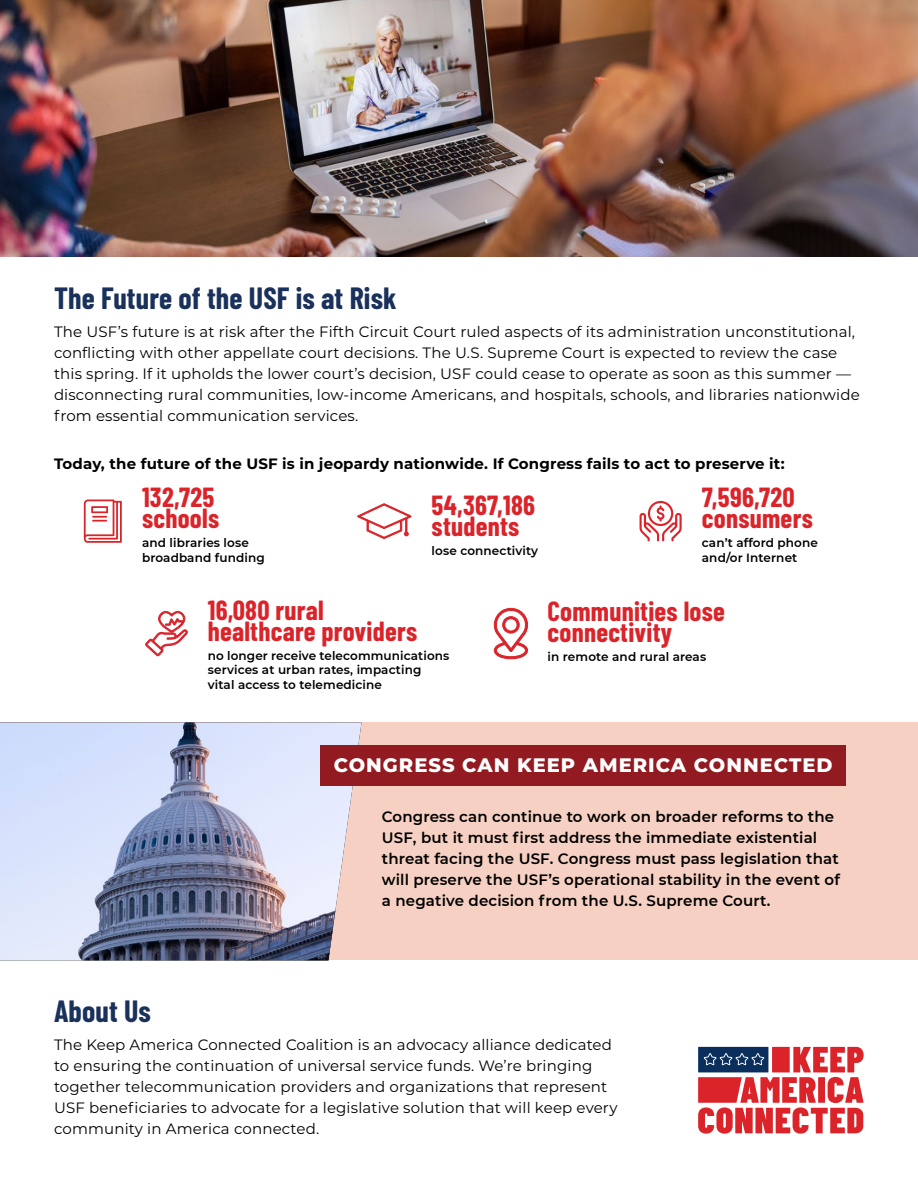
<style>
.page{position:relative;width:918px;height:1188px;background:#fff}
.page>*{position:absolute;margin:0;border:0;box-sizing:border-box;transform-origin:0 0}
.t1{font:700 30px "Barlow Condensed";letter-spacing:.005em;color:#19315b}
.t2{font:700 27px/21px "Barlow Condensed";letter-spacing:.01em;color:#db232a}
.t3{font:800 19.5px "Montserrat";letter-spacing:.05em;color:#fff}
.t4{font:15px/21px "Montserrat";letter-spacing:.01em;color:#000}
.t5{font:600 15px/21px "Montserrat";letter-spacing:.01em;color:#000}
.t6{font:700 15px "Montserrat";letter-spacing:.01em;color:#000}
.t7{font:600 12px/14.4px "Montserrat";letter-spacing:.01em;color:#000}
</style>
<div class="page">
<div style="left:0;top:723px;width:918px;height:237px;background:#f6d0c2"></div>
<svg style="left:698px;top:1047px;width:166px;height:87px"></svg>
<img style="left:0;top:0;width:918px;height:256px">
<img style="left:0;top:723px;width:362px;height:237px">
<div style="left:320px;top:745px;width:526px;height:41px;background:#921a21"></div>
<svg style="left:494px;top:607px;width:34px;height:53px"></svg>
<svg style="left:84px;top:500px;width:38px;height:43px"></svg>
<svg style="left:357px;top:503px;width:55px;height:36px"></svg>
<svg style="left:640px;top:501px;width:42px;height:40px"></svg>
<svg style="left:145px;top:611px;width:43px;height:45px"></svg>
<h1 class="t1" style="left:54px;top:277px;width:344px">The Future of the USF is at Risk</h1>
<p class="t4" style="left:54px;top:321px;width:807px">The USF’s future is at risk after the Fifth Circuit Court ruled aspects of its administration unconstitutional, conflicting with other appellate court decisions. The U.S. Supreme Court is expected to review the case this spring. If it upholds the lower court’s decision, USF could cease to operate as soon as this summer — disconnecting rural communities, low-income Americans, and hospitals, schools, and libraries nationwide from essential communication services.</p>
<p class="t6" style="left:54px;top:453px;width:732px">Today, the future of the USF is in jeopardy nationwide. If Congress fails to act to preserve it:</p>
<h2 class="t2" style="left:142px;top:486px;width:79px">132,725 schools</h2>
<p class="t7" style="left:142px;top:535px;width:124px">and libraries lose broadband funding</p>
<h2 class="t2" style="left:432px;top:493px;width:105px">54,367,186 students</h2>
<p class="t7" style="left:432px;top:543px;width:108px">lose connectivity</p>
<h2 class="t2" style="left:702px;top:486px;width:112px">7,596,720 consumers</h2>
<p class="t7" style="left:702px;top:535px;width:118px">can’t afford phone and/or Internet</p>
<h2 class="t2" style="left:208px;top:598px;width:211px">16,080 rural healthcare providers</h2>
<p class="t7" style="left:208px;top:648px;width:243px">no longer receive telecommunications services at urban rates, impacting vital access to telemedicine</p>
<h2 class="t2" style="left:548px;top:599px;width:179px">Communities lose connectivity</h2>
<p class="t7" style="left:548px;top:649px;width:160px">in remote and rural areas</p>
<h3 class="t3" style="left:334px;top:751px;width:500px">CONGRESS CAN KEEP AMERICA CONNECTED</h3>
<p class="t5" style="left:382px;top:806px;width:460px">Congress can continue to work on broader reforms to the USF, but it must first address the immediate existential threat facing the USF. Congress must pass legislation that will preserve the USF’s operational stability in the event of a negative decision from the U.S. Supreme Court.</p>
<h1 class="t1" style="left:54px;top:990px;width:98px">About Us</h1>
<p class="t4" style="left:54px;top:1034px;width:565px">The Keep America Connected Coalition is an advocacy alliance dedicated to ensuring the continuation of universal service funds. We’re bringing together telecommunication providers and organizations that represent USF beneficiaries to advocate for a legislative solution that will keep every community in America connected.</p>
</div>
